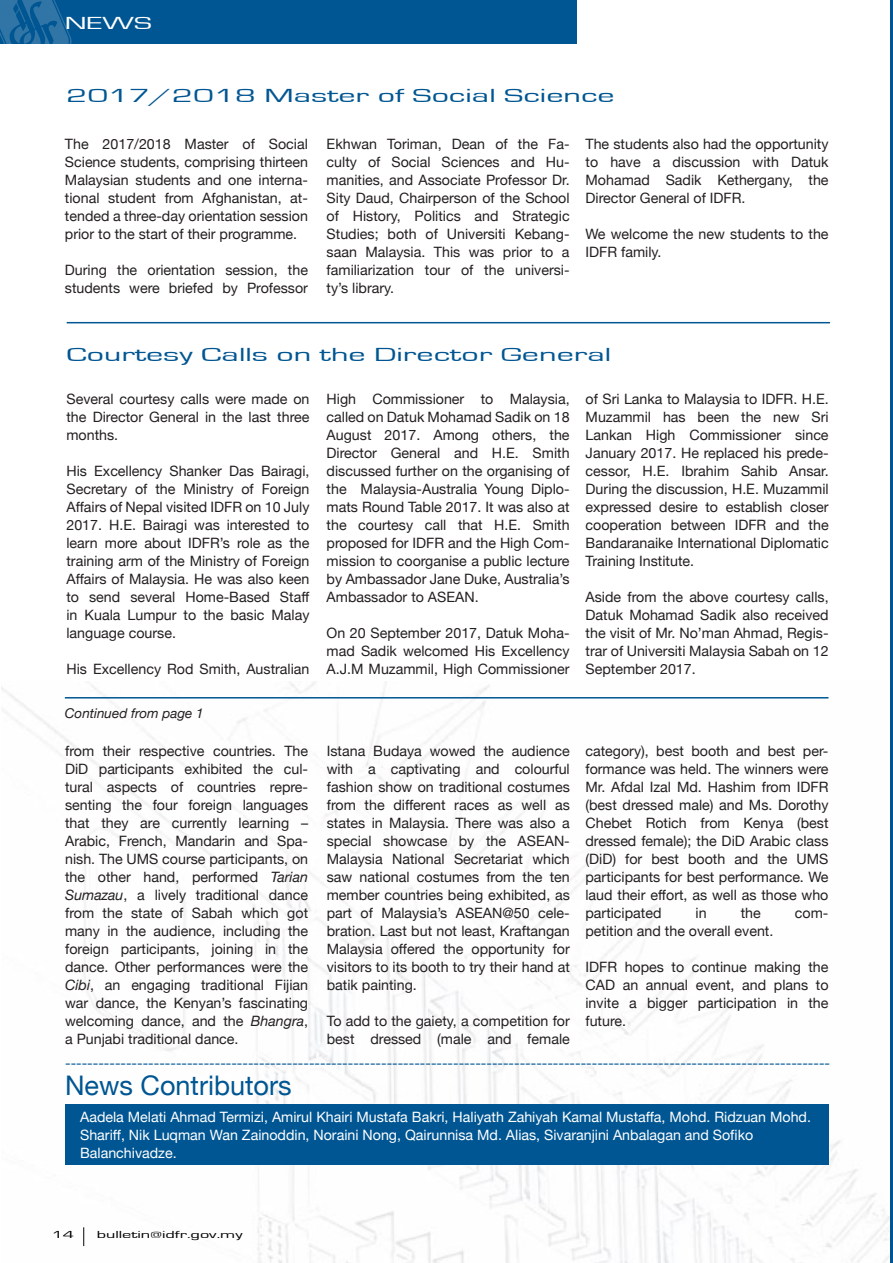
<style>
.page{position:relative;width:893px;height:1263px;background:#fff}
.page>*{position:absolute;margin:0;border:0;box-sizing:border-box;transform-origin:0 0}
.t1{font:27px "Helvetica Neue";color:#005692}
.t2{font:19.5px "Eurostile";color:#005692;scale:1.75 1}
.t3{font:18px "Eurostile";color:#fff;scale:1.75 1}
.t4{font:14.25px/18px "Helvetica Neue";color:#231f20;text-align:justify}
.t5{font:14.25px/18px "Helvetica Neue";color:#fff}
.t6{font:14.25px "Helvetica Neue";color:#005692}
.t7{font:italic 13.5px "Helvetica Neue";color:#231f20}
.t8{font:10.5px "Eurostile";color:#010101;scale:1.75 1}
.s1{font-style:italic}
</style>
<div class="page">
<img style="left:2px;top:682px;width:888px;height:580px">
<div style="left:0;top:0;width:576px;height:43px;background:#005692"></div>
<svg style="left:0;top:0;width:72px;height:43px"></svg>
<svg style="left:83px;top:1227px;width:1px;height:19px"></svg>
<hr style="left:890px;top:0;width:3px;height:1263px;background:#005692">
<hr style="left:65px;top:697px;width:763px;height:1px;background:#005692">
<hr style="left:67px;top:322px;width:763px;height:1px;background:#005692">
<div style="left:65px;top:1105px;width:763px;height:60px;background:#005692"></div>
<p class="t3" style="left:65px;top:13px;width:51px">NEWS</p>
<h2 class="t2" style="left:66px;top:85px;width:315px">2017/2018 Master of Social Science</h2>
<p class="t4" style="left:65px;top:135px;width:245px">The 2017/2018 Master of Social Science students, comprising thirteen Malaysian students and one interna&shy;tional student from Afghanistan, at&shy;tended a three-day orientation session prior to the start of their programme.</p>
<p class="t4" style="left:65px;top:261px;width:245px">During the orientation session, the students were briefed by Professor</p>
<p class="t4" style="left:327px;top:135px;width:245px">Ekhwan Toriman, Dean of the Fa&shy;culty of Social Sciences and Hu&shy;manities, and Associate Professor Dr.<br>Sity Daud, Chairperson of the School of History, Politics and Strategic Studies; both of Universiti Kebang&shy;saan Malaysia. This was prior to a familiarization tour of the universi&shy;ty’s library.</p>
<p class="t4" style="left:586px;top:135px;width:245px">The students also had the opportunity to have a discussion with Datuk Mohamad Sadik Kethergany, the Director General of IDFR.</p>
<p class="t4" style="left:586px;top:225px;width:245px">We welcome the new students to the<br>IDFR family.</p>
<h2 class="t2" style="left:66px;top:344px;width:313px">Courtesy Calls on the Director General</h2>
<p class="t4" style="left:66px;top:391px;width:244px">Several courtesy calls were made on the Director General in the last three months.</p>
<p class="t4" style="left:66px;top:463px;width:245px">His Excellency Shanker Das Bairagi, Secretary of the Ministry of Foreign Affairs of Nepal visited IDFR on 10 July 2017. H.E. Bairagi was interested to learn more about IDFR’s role as the training arm of the Ministry of Foreign Affairs of Malaysia. He was also keen to send several Home-Based Staff in Kuala Lumpur to the basic Malay language course.</p>
<p class="t4" style="left:66px;top:661px;width:244px">His Excellency Rod Smith, Australian</p>
<p class="t4" style="left:586px;top:391px;width:245px">of Sri Lanka to Malaysia to IDFR. H.E.<br>Muzammil has been the new Sri Lankan High Commissioner since January 2017. He replaced his prede&shy;cessor, H.E. Ibrahim Sahib Ansar.<br>During the discussion, H.E. Muzammil expressed desire to establish closer cooperation between IDFR and the Bandaranaike International Diplomatic Training Institute.</p>
<p class="t4" style="left:586px;top:589px;width:245px">Aside from the above courtesy calls, Datuk Mohamad Sadik also received the visit of Mr. No’man Ahmad, Regis&shy;trar of Universiti Malaysia Sabah on 12<br>September 2017.</p>
<p class="t4" style="left:327px;top:391px;width:245px">High Commissioner to Malaysia, called on Datuk Mohamad Sadik on 18<br>August 2017. Among others, the Director General and H.E. Smith discussed further on the organising of the Malaysia-Australia Young Diplo&shy;mats Round Table 2017. It was also at the courtesy call that H.E. Smith proposed for IDFR and the High Com&shy;mission to coorganise a public lecture by Ambassador Jane Duke, Australia’s Ambassador to ASEAN.</p>
<p class="t4" style="left:327px;top:625px;width:245px">On 20 September 2017, Datuk Moha&shy;mad Sadik welcomed His Excellency A.J.M Muzammil, High Commissioner</p>
<p class="t7" style="left:65px;top:703px;width:140px">Continued from page 1</p>
<p class="t4" style="left:65px;top:743px;width:245px">from their respective countries. The DiD participants exhibited the cul&shy;tural aspects of countries repre&shy;senting the four foreign languages that they are currently learning – Arabic, French, Mandarin and Spa&shy;nish. The UMS course participants, on the other hand, performed <span class="s1">Tarian Sumazau</span>, a lively traditional dance from the state of Sabah which got many in the audience, including the foreign participants, joining in the dance. Other performances were the <span class="s1">Cibi</span>, an engaging traditional Fijian war dance, the Kenyan’s fascinating welcoming dance, and the <span class="s1">Bhangra</span>, a Punjabi traditional dance.</p>
<p class="t4" style="left:327px;top:743px;width:245px">Istana Budaya wowed the audience with a captivating and colourful fashion show on traditional costumes from the different races as well as states in Malaysia. There was also a special showcase by the ASEAN-Malaysia National Secretariat which saw national costumes from the ten member countries being exhibited, as part of Malaysia’s ASEAN@50 cele&shy;bration. Last but not least, Kraftangan Malaysia offered the opportunity for visitors to its booth to try their hand at batik painting.</p>
<p class="t4" style="left:327px;top:1013px;width:245px">To add to the gaiety, a competition for best dressed (male and female</p>
<p class="t4" style="left:585px;top:743px;width:245px">category), best booth and best per&shy;formance was held. The winners were Mr. Afdal Izal Md. Hashim from IDFR (best dressed male) and Ms. Dorothy Chebet Rotich from Kenya (best dressed female); the DiD Arabic class (DiD) for best booth and the UMS participants for best performance. We laud their effort, as well as those who participated</p>
<p class="t4" style="left:696px;top:905px;width:13px">in</p>
<p class="t4" style="left:741px;top:905px;width:22px">the</p>
<p class="t4" style="left:795px;top:905px;width:35px">com-</p>
<p class="t4" style="left:585px;top:923px;width:189px">petition and the overall event.</p>
<p class="t4" style="left:585px;top:959px;width:245px">IDFR hopes to continue making the CAD an annual event, and plans to invite a bigger participation in the future.</p>
<p class="t6" style="left:65px;top:1053px;width:766px">------------------------------------------------------------------------------------------------------------------------------------------</p>
<h1 class="t1" style="left:65px;top:1066px;width:228px">News Contributors</h1>
<p class="t5" style="left:80px;top:1109px;width:732px">Aadela Melati Ahmad Termizi, Amirul Khairi Mustafa Bakri, Haliyath Zahiyah Kamal Mustaffa, Mohd. Ridzuan Mohd.<br>Shariff, Nik Luqman Wan Zainoddin, Noraini Nong, Qairunnisa Md. Alias, Sivaranjini Anbalagan and Sofiko<br>Balanchivadze.</p>
<p class="t8" style="left:52px;top:1229px;width:14px">14</p>
<p class="t8" style="left:97px;top:1229px;width:85px">bulletin@idfr.gov.my</p>
</div>
